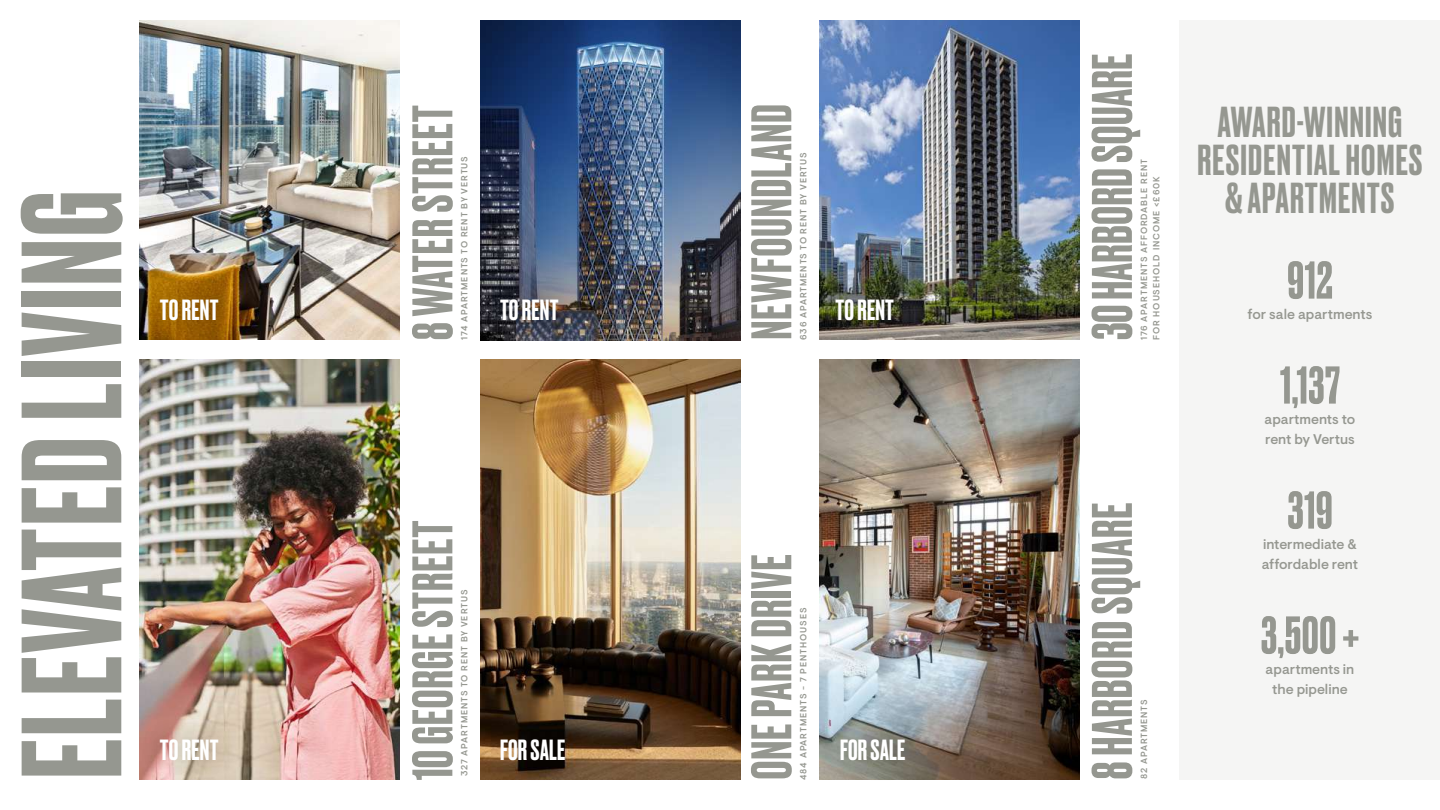
<style>
.page{position:relative;width:1440px;height:810px;background:#fff}
.page>*{position:absolute;margin:0;border:0;box-sizing:border-box;transform-origin:0 0}
.t1{font:500 134.02px "Druk";letter-spacing:.02em;color:#959790}
.t2{font:500 53.78px "Druk";letter-spacing:.02em;color:#959790}
.t3{font:500 50.03px "Druk";letter-spacing:.01em;color:#959790}
.t4{font:500 40.72px/38.2px "Druk";letter-spacing:.03em;color:#959790;text-align:center}
.t5{font:500 27.45px "Druk";letter-spacing:.01em;color:#fff}
.t6{font:500 14.02px/20px "Visuelt";color:#959790}
.t7{font:500 9px/12.5px "Visuelt";letter-spacing:.1em;color:#959790}
</style>
<div class="page">
<img style="left:820px;top:360px;width:260px;height:420px">
<img style="left:140px;top:360px;width:260px;height:420px">
<img style="left:480px;top:20px;width:260px;height:320px">
<img style="left:140px;top:20px;width:260px;height:320px">
<img style="left:480px;top:360px;width:260px;height:420px">
<div style="left:476px;top:715px;width:112px;height:70px;background:#000;opacity:.25"></div>
<div style="left:816px;top:715px;width:112px;height:70px;background:#000;opacity:.25"></div>
<div style="left:138px;top:715px;width:103px;height:70px;background:#000;opacity:.25"></div>
<div style="left:478px;top:275px;width:103px;height:70px;background:#000;opacity:.25"></div>
<img style="left:820px;top:20px;width:260px;height:320px">
<div style="left:813px;top:275px;width:103px;height:70px;background:#000;opacity:.25"></div>
<div style="left:138px;top:275px;width:103px;height:70px;background:#000;opacity:.25"></div>
<div style="left:1180px;top:20px;width:260px;height:760px;background:#f5f5f4"></div>
<h1 class="t1" style="left:-20px;top:779px;width:589px;rotate:-90deg">ELEVATED LIVING</h1>
<h2 class="t2" style="left:735px;top:339px;width:237px;rotate:-90deg">NEWFOUNDLAND</h2>
<h2 class="t2" style="left:396px;top:340px;width:236px;rotate:-90deg">8 WATER STREET</h2>
<p class="t7" style="left:798px;top:340px;width:189px;rotate:-90deg">636 APARTMENTS TO RENT BY VERTUS</p>
<p class="t7" style="left:459px;top:340px;width:185px;rotate:-90deg">174 APARTMENTS TO RENT BY VERTUS</p>
<h3 class="t5" style="left:160px;top:291px;width:60px">TO RENT</h3>
<h3 class="t5" style="left:500px;top:291px;width:60px">TO RENT</h3>
<h3 class="t5" style="left:836px;top:291px;width:60px">TO RENT</h3>
<h2 class="t2" style="left:396px;top:780px;width:261px;rotate:-90deg">10 GEORGE STREET</h2>
<h2 class="t2" style="left:735px;top:779px;width:226px;rotate:-90deg">ONE PARK DRIVE</h2>
<p class="t7" style="left:459px;top:776px;width:188px;rotate:-90deg">327 APARTMENTS TO RENT BY VERTUS</p>
<p class="t7" style="left:798px;top:780px;width:174px;rotate:-90deg">484 APARTMENTS - 7 PENTHOUSES</p>
<h3 class="t5" style="left:160px;top:731px;width:60px">TO RENT</h3>
<h3 class="t5" style="left:500px;top:731px;width:67px">FOR SALE</h3>
<h3 class="t5" style="left:840px;top:731px;width:67px">FOR SALE</h3>
<h2 class="t2" style="left:1075px;top:340px;width:288px;rotate:-90deg">30 HARBORD SQUARE</h2>
<p class="t7" style="left:1138px;top:340px;width:182px;rotate:-90deg">176 APARTMENTS AFFORDABLE RENT<br>FOR HOUSEHOLD INCOME &lt;£60K</p>
<h2 class="t2" style="left:1075px;top:779px;width:278px;rotate:-90deg">8 HARBORD SQUARE</h2>
<p class="t7" style="left:1138px;top:779px;width:81px;rotate:-90deg">82 APARTMENTS</p>
<h3 class="t4" style="left:1198px;top:101px;width:227px">AWARD-WINNING<br>RESIDENTIAL HOMES &amp; APARTMENTS</h3>
<h3 class="t3" style="left:1287px;top:246px;width:47px">912</h3>
<h3 class="t6" style="left:1248px;top:304px;width:126px">for sale apartments</h3>
<h3 class="t3" style="left:1280px;top:351px;width:62px">1,137</h3>
<h3 class="t6" style="left:1265px;top:409px;width:92px">apartments to rent by Vertus</h3>
<h3 class="t3" style="left:1287px;top:476px;width:47px">319</h3>
<h3 class="t6" style="left:1262px;top:534px;width:98px">intermediate &amp; affordable rent</h3>
<h3 class="t3" style="left:1261px;top:601px;width:100px">3,500 +</h3>
<h3 class="t6" style="left:1266px;top:659px;width:90px;text-align:center">apartments in the pipeline</h3>
</div>
